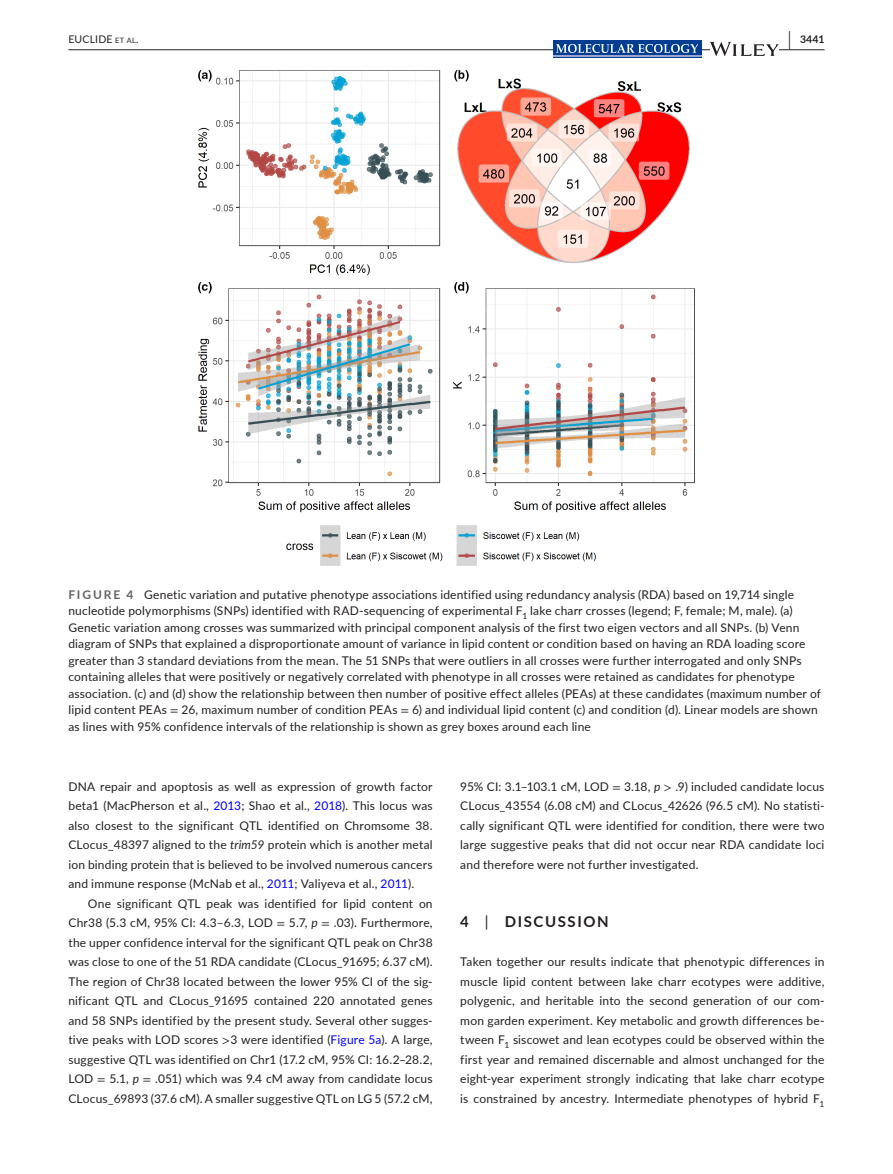
<style>
.page{position:relative;width:893px;height:1174px;background:#fff}
.page>*{position:absolute;margin:0;border:0;box-sizing:border-box;transform-origin:0 0}
.t1{font:700 15px "Lato";letter-spacing:.11em;color:#231f20}
.t2{font:12px/19.5px "Lato";letter-spacing:.015em;color:#231f20;text-align:justify}
.t3{font:10.5px "Lato";letter-spacing:.015em;color:#231f20}
.t4{font:700 10.5px "Lato";color:#231f20}
.s1{font-size:7.35px}
.s2{font-size:19.5px}
.s3{font-weight:700;color:#636366}
.s4{font-family:"STIX"}
.s5{color:#00f}
.s6{font-style:italic}
.s7{font-weight:400}
</style>
<div class="page">
<hr style="left:68px;top:49px;width:756px;height:1px;background:#231f20">
<div style="left:553px;top:41px;width:148px;height:17px;background:#003d91"></div>
<img style="left:556px;top:44px;width:142px;height:8px">
<hr style="left:553px;top:55px;width:148px;height:2px;background:#96a6d0">
<svg style="left:710px;top:42px;width:69px;height:14px"></svg>
<img style="left:198px;top:70px;width:497px;height:496px">
<p class="t3" style="left:68px;top:31px;width:72px">EUCLIDE <span class="s1">et al</span>.</p>
<p class="t4" style="left:789px;top:31px;width:37px"><span class="s2">|</span> 3441</p>
<p class="t2" style="left:68px;top:586px;width:754px;line-height:16.5px;text-align:left"><span class="s3">FIGURE 4</span> Genetic variation and putative phenotype associations identified using redundancy analysis (RDA) based on 19,714 single nucleotide polymorphisms (SNPs) identified with RAD-sequencing of experimental F<sub>1</sub> lake charr crosses (legend; F, female; M, male). (a)<br>Genetic variation among crosses was summarized with principal component analysis of the first two eigen vectors and all SNPs. (b) Venn diagram of SNPs that explained a disproportionate amount of variance in lipid content or condition based on having an RDA loading score greater than 3 standard deviations from the mean. The 51 SNPs that were outliers in all crosses were further interrogated and only SNPs containing alleles that were positively or negatively correlated with phenotype in all crosses were retained as candidates for phenotype association. (c) and (d) show the relationship between then number of positive effect alleles (PEAs) at these candidates (maximum number of lipid content PEAs <span class="s4">=</span> 26, maximum number of condition PEAs <span class="s4">=</span> 6) and individual lipid content (c) and condition (d). Linear models are shown as lines with 95% confidence intervals of the relationship is shown as grey boxes around each line</p>
<p class="t2" style="left:68px;top:776px;width:366px">DNA repair and apoptosis as well as expression of growth factor beta1 (MacPherson et al., <span class="s5">2013</span>; Shao et al., <span class="s5">2018</span>). This locus was also closest to the significant QTL identified on Chromsome 38.<br>CLocus_48397 aligned to the <span class="s6">trim59</span> protein which is another metal ion binding protein that is believed to be involved numerous cancers and immune response (McNab et al., <span class="s5">2011</span>; Valiyeva et al., <span class="s5">2011</span>).</p>
<p class="t2" style="left:68px;top:893px;width:366px;text-indent:20px">One significant QTL peak was identified for lipid content on Chr38 (5.3 cM, 95% CI: 4.3–6.3, LOD <span class="s4">=</span> 5.7, <span class="s6">p</span> <span class="s4">=</span> .03). Furthermore, the upper confidence interval for the significant QTL peak on Chr38 was close to one of the 51 RDA candidate (CLocus_91695; 6.37 cM).<br>The region of Chr38 located between the lower 95% CI of the sig&shy;nificant QTL and CLocus_91695 contained 220 annotated genes and 58 SNPs identified by the present study. Several other sugges&shy;tive peaks with LOD scores <span class="s4">&gt;</span>3 were identified (<span class="s5">Figure 5a</span>). A large, suggestive QTL was identified on Chr1 (17.2 cM, 95% CI: 16.2–28.2, LOD <span class="s4">=</span> 5.1, <span class="s6">p</span> <span class="s4">=</span> .051) which was 9.4 cM away from candidate locus CLocus_69893 (37.6 cM). A smaller suggestive QTL on LG 5 (57.2 cM,</p>
<p class="t2" style="left:460px;top:776px;width:366px">95% CI: 3.1–103.1 cM, LOD <span class="s4">=</span> 3.18, <span class="s6">p</span> <span class="s4">&gt;</span> .9) included candidate locus CLocus_43554 (6.08 cM) and CLocus_42626 (96.5 cM). No statisti&shy;cally significant QTL were identified for condition, there were two large suggestive peaks that did not occur near RDA candidate loci and therefore were not further investigated.</p>
<p class="t1" style="left:460px;top:911px;width:150px">4 <span class="s7">|</span> DISCUSSION</p>
<p class="t2" style="left:460px;top:951px;width:366px">Taken together our results indicate that phenotypic differences in muscle lipid content between lake charr ecotypes were additive, polygenic, and heritable into the second generation of our com&shy;mon garden experiment. Key metabolic and growth differences be&shy;tween F<sub>1</sub> siscowet and lean ecotypes could be observed within the first year and remained discernable and almost unchanged for the eight-year experiment strongly indicating that lake charr ecotype is constrained by ancestry. Intermediate phenotypes of hybrid F<sub>1</sub></p>
</div>
